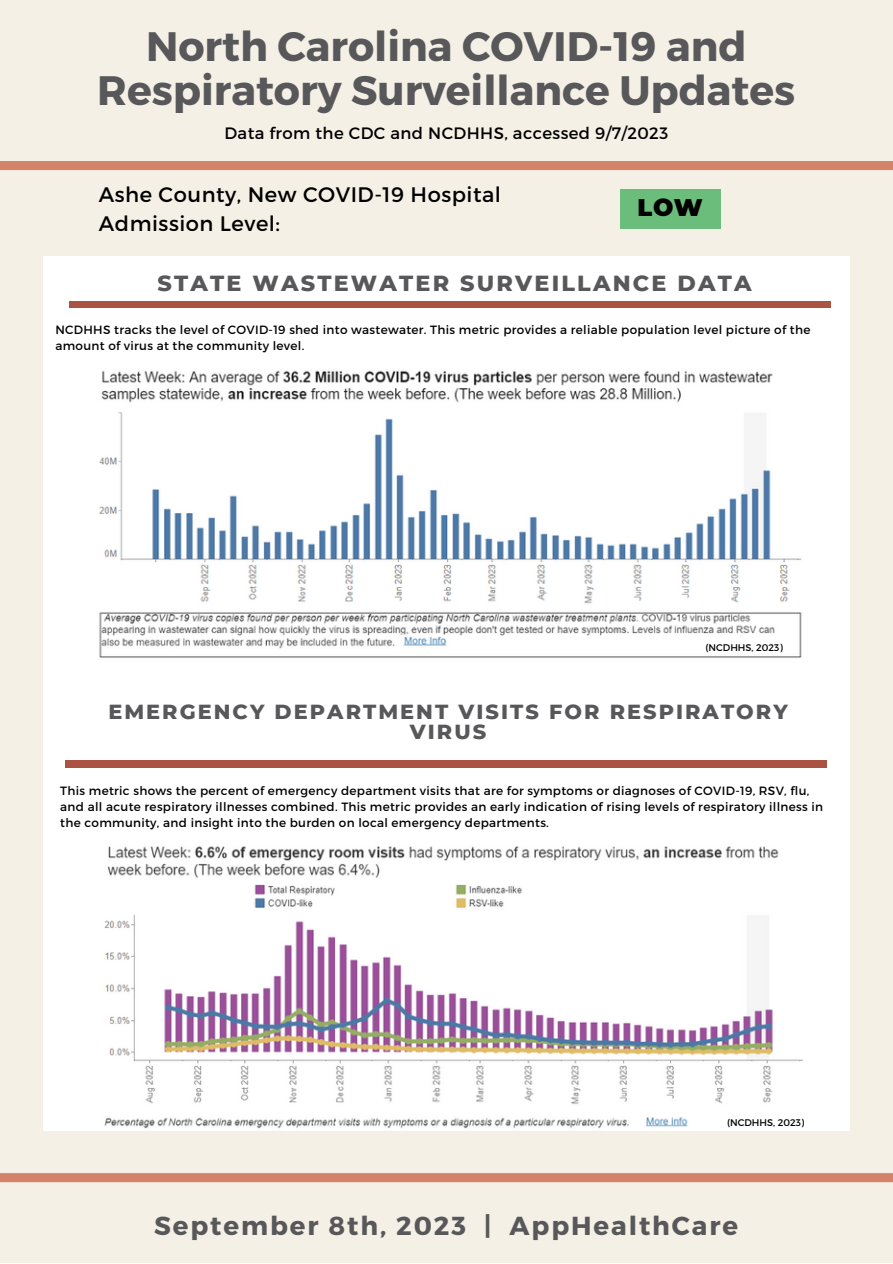
<style>
.page{position:relative;width:893px;height:1264px;background:#fff}
.page>*{position:absolute;margin:0;border:0;box-sizing:border-box;transform-origin:0 0}
.t1{font:700 41.1px/43.8px "Montserrat";color:#58585a;text-align:center}
.t2{font:700 26.1px "Montserrat";letter-spacing:.075em;color:#58585a}
.t3{font:900 24px "Montserrat";color:#000}
.t4{font:800 22.35px "Montserrat";letter-spacing:.1em;color:#58585a}
.t5{font:21px "Montserrat";letter-spacing:.025em;color:#000}
.t6{font:800 20.85px/20.2px "Montserrat";letter-spacing:.1em;color:#58585a;text-align:center}
.t7{font:16.5px "Montserrat";letter-spacing:.025em;color:#000}
.t8{font:12px/16px "Montserrat";letter-spacing:.025em;color:#000}
.t9{font:9.6px "Montserrat";color:#000}
</style>
<div class="page">
<div style="left:0;top:0;width:892px;height:1262px;background:#f5f0e6"></div>
<div style="left:0;top:161px;width:892px;height:9px;background:#d4826a"></div>
<div style="left:620px;top:189px;width:100px;height:40px;background:#6bbd7b"></div>
<div style="left:43px;top:256px;width:806px;height:875px;background:#fff"></div>
<div style="left:70px;top:301px;width:761px;height:7px;background:#aa5342"></div>
<div style="left:66px;top:760px;width:761px;height:7px;background:#aa5342"></div>
<svg style="left:0;top:1173px;width:892px;height:9px;background:#d4836b"></svg>
<img style="left:99px;top:370px;width:703px;height:288px">
<img style="left:104px;top:846px;width:699px;height:283px">
<p class="t1" style="left:97px;top:22px;width:699px">North Carolina COVID-19 and<br>Respiratory Surveillance Updates</p>
<p class="t7" style="left:224px;top:123px;width:445px">Data from the CDC and NCDHHS, accessed 9/7/2023</p>
<p class="t5" style="left:99px;top:181px;width:403px">Ashe County, New COVID-19 Hospital</p>
<p class="t5" style="left:99px;top:210px;width:183px">Admission Level:</p>
<p class="t3" style="left:637px;top:193px;width:67px">LOW</p>
<p class="t4" style="left:157px;top:269px;width:595px">STATE WASTEWATER SURVEILLANCE DATA</p>
<p class="t8" style="left:55px;top:321px;width:756px">NCDHHS tracks the level of COVID-19 shed into wastewater. This metric provides a reliable population level picture of the amount of virus at the community level.</p>
<p class="t9" style="left:705px;top:641px;width:79px">(NCDHHS, 2023)</p>
<p class="t6" style="left:108px;top:701px;width:681px">EMERGENCY DEPARTMENT VISITS FOR RESPIRATORY<br>VIRUS</p>
<p class="t8" style="left:60px;top:781px;width:764px">This metric shows the percent of emergency department visits that are for symptoms or diagnoses of COVID-19, RSV, flu, and all acute respiratory illnesses combined. This metric provides an early indication of rising levels of respiratory illness in the community, and insight into the burden on local emergency departments.</p>
<p class="t9" style="left:727px;top:1116px;width:79px">(NCDHHS, 2023)</p>
<p class="t2" style="left:154px;top:1208px;width:585px">September 8th, 2023 | AppHealthCare</p>
</div>
